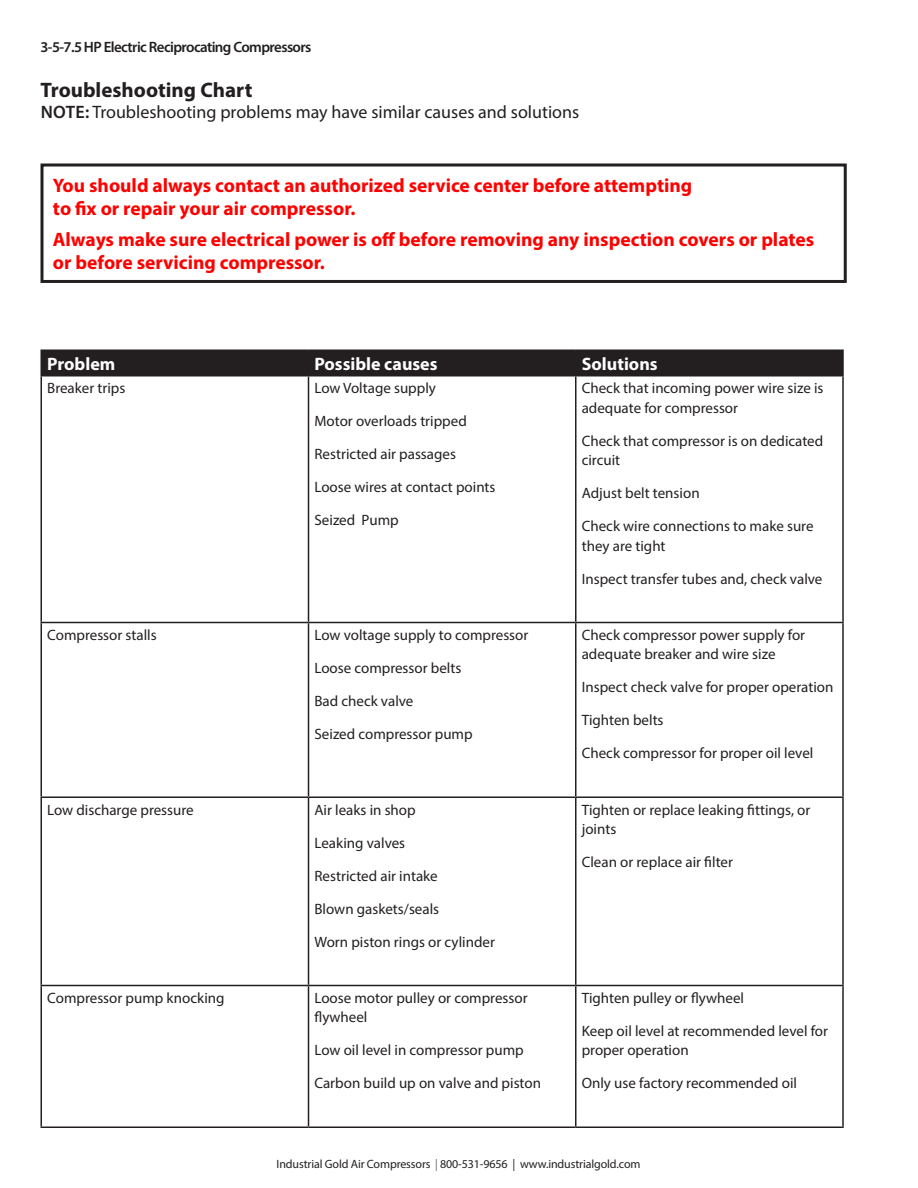
<style>
.page{position:relative;width:918px;height:1188px;background:#fff}
.page>*{position:absolute;margin:0;border:0;box-sizing:border-box;transform-origin:0 0}
.bold_heading{font:700 21px "Myriad Pro";color:#231f20}
.bold_heading-2{font:700 19.5px/23.4px "Myriad Pro";color:#f00}
.bold_heading-3{font:18px "Myriad Pro";color:#231f20}
.Table_Head{font:700 18px "Myriad Pro";color:#fff}
.Table_Text_list{font:15px/19.5px "Myriad Pro";color:#231f20}
.Table_Text{font:15px "Myriad Pro";color:#231f20}
.t1{font:600 15px "Myriad Pro";letter-spacing:-.04em;color:#231f20}
.t2{font:12px "Myriad Pro";letter-spacing:-.01em;color:#231f20}
.s1{font-weight:600}
.s2{font-weight:300}
</style>
<div class="page">
<hr style="left:40px;top:350px;width:269px;height:1px;background:#231f20">
<hr style="left:40px;top:351px;width:2px;height:24px;background:#231f20">
<hr style="left:576px;top:350px;width:268px;height:1px;background:#231f20">
<div style="left:42px;top:350px;width:800px;height:25px;background:#231f20"></div>
<hr style="left:842px;top:351px;width:2px;height:24px;background:#231f20">
<hr style="left:40px;top:375px;width:269px;height:1px;background:#231f20">
<hr style="left:40px;top:376px;width:2px;height:246px;background:#231f20">
<hr style="left:309px;top:375px;width:267px;height:1px;background:#231f20">
<hr style="left:308px;top:376px;width:1px;height:246px;background:#231f20">
<hr style="left:576px;top:375px;width:268px;height:1px;background:#231f20">
<hr style="left:575px;top:376px;width:1px;height:246px;background:#231f20">
<hr style="left:842px;top:376px;width:2px;height:246px;background:#231f20">
<hr style="left:40px;top:622px;width:269px;height:1px;background:#231f20">
<hr style="left:40px;top:623px;width:2px;height:173px;background:#231f20">
<hr style="left:309px;top:622px;width:267px;height:1px;background:#231f20">
<hr style="left:308px;top:623px;width:1px;height:173px;background:#231f20">
<hr style="left:576px;top:622px;width:268px;height:1px;background:#231f20">
<hr style="left:575px;top:623px;width:1px;height:173px;background:#231f20">
<hr style="left:842px;top:623px;width:2px;height:173px;background:#231f20">
<hr style="left:40px;top:796px;width:269px;height:2px;background:#231f20">
<hr style="left:40px;top:798px;width:2px;height:187px;background:#231f20">
<hr style="left:309px;top:796px;width:267px;height:2px;background:#231f20">
<hr style="left:308px;top:798px;width:1px;height:187px;background:#231f20">
<hr style="left:576px;top:796px;width:268px;height:2px;background:#231f20">
<hr style="left:575px;top:798px;width:1px;height:187px;background:#231f20">
<hr style="left:842px;top:798px;width:2px;height:187px;background:#231f20">
<hr style="left:40px;top:985px;width:269px;height:1px;background:#231f20">
<hr style="left:40px;top:986px;width:2px;height:140px;background:#231f20">
<hr style="left:309px;top:985px;width:267px;height:1px;background:#231f20">
<hr style="left:308px;top:986px;width:1px;height:140px;background:#231f20">
<hr style="left:576px;top:985px;width:268px;height:1px;background:#231f20">
<hr style="left:575px;top:986px;width:1px;height:140px;background:#231f20">
<hr style="left:842px;top:986px;width:2px;height:140px;background:#231f20">
<hr style="left:40px;top:1126px;width:269px;height:2px;background:#231f20">
<hr style="left:309px;top:1126px;width:267px;height:2px;background:#231f20">
<hr style="left:576px;top:1126px;width:268px;height:2px;background:#231f20">
<div style="left:40px;top:164px;width:807px;height:119px;border:3px solid #231f20"></div>
<p class="t1" style="left:40px;top:37px;width:273px">3-5-7.5 HP Electric Reciprocating Compressors</p>
<p class="bold_heading" style="left:40px;top:76px;width:213px">Troubleshooting Chart</p>
<p class="bold_heading-3" style="left:41px;top:101px;width:540px"><span class="s1">NOTE:</span> Troubleshooting problems may have similar causes and solutions</p>
<p class="bold_heading-2" style="left:53px;top:173px;width:641px">You should always contact an authorized service center before attempting to fix or repair your air compressor.</p>
<p class="bold_heading-2" style="left:53px;top:227px;width:763px">Always make sure electrical power is off before removing any inspection covers or plates or before servicing compressor.</p>
<p class="Table_Head" style="left:47px;top:352px;width:70px">Problem</p>
<p class="Table_Head" style="left:315px;top:352px;width:125px">Possible causes</p>
<p class="Table_Head" style="left:582px;top:352px;width:77px">Solutions</p>
<p class="Table_Text" style="left:47px;top:379px;width:80px">Breaker trips</p>
<p class="Table_Text_list" style="left:315px;top:378px;width:123px">Low Voltage supply</p>
<p class="Table_Text_list" style="left:315px;top:411px;width:154px">Motor overloads tripped</p>
<p class="Table_Text_list" style="left:315px;top:444px;width:143px">Restricted air passages</p>
<p class="Table_Text_list" style="left:315px;top:477px;width:183px">Loose wires at contact points</p>
<p class="Table_Text_list" style="left:315px;top:510px;width:86px">Seized Pump</p>
<p class="Table_Text_list" style="left:582px;top:378px;width:243px">Check that incoming power wire size is adequate for compressor</p>
<p class="Table_Text_list" style="left:582px;top:430px;width:243px">Check that compressor is on dedicated circuit</p>
<p class="Table_Text_list" style="left:582px;top:483px;width:119px">Adjust belt tension</p>
<p class="Table_Text_list" style="left:582px;top:516px;width:233px">Check wire connections to make sure they are tight</p>
<p class="Table_Text_list" style="left:582px;top:568px;width:242px">Inspect transfer tubes and, check valve</p>
<p class="Table_Text" style="left:47px;top:625px;width:111px">Compressor stalls</p>
<p class="Table_Text_list" style="left:315px;top:625px;width:215px">Low voltage supply to compressor</p>
<p class="Table_Text_list" style="left:315px;top:658px;width:148px">Loose compressor belts</p>
<p class="Table_Text_list" style="left:315px;top:691px;width:100px">Bad check valve</p>
<p class="Table_Text_list" style="left:315px;top:724px;width:160px">Seized compressor pump</p>
<p class="Table_Text" style="left:47px;top:800px;width:148px">Low discharge pressure</p>
<p class="Table_Text_list" style="left:315px;top:799px;width:103px">Air leaks in shop</p>
<p class="Table_Text_list" style="left:315px;top:832px;width:92px">Leaking valves</p>
<p class="Table_Text_list" style="left:315px;top:865px;width:125px">Restricted air intake</p>
<p class="Table_Text_list" style="left:315px;top:898px;width:126px">Blown gaskets/seals</p>
<p class="Table_Text_list" style="left:315px;top:931px;width:182px">Worn piston rings or cylinder</p>
<p class="Table_Text" style="left:47px;top:988px;width:179px">Compressor pump knocking</p>
<p class="Table_Text_list" style="left:315px;top:988px;width:215px">Loose motor pulley or compressor flywheel</p>
<p class="Table_Text_list" style="left:315px;top:1040px;width:211px">Low oil level in compressor pump</p>
<p class="Table_Text_list" style="left:315px;top:1073px;width:228px">Carbon build up on valve and piston</p>
<p class="Table_Text_list" style="left:582px;top:625px;width:225px">Check compressor power supply for adequate breaker and wire size</p>
<p class="Table_Text_list" style="left:582px;top:677px;width:253px">Inspect check valve for proper operation</p>
<p class="Table_Text_list" style="left:582px;top:710px;width:83px">Tighten belts</p>
<p class="Table_Text_list" style="left:582px;top:743px;width:233px">Check compressor for proper oil level</p>
<p class="Table_Text_list" style="left:582px;top:799px;width:230px">Tighten or replace leaking fittings, or joints</p>
<p class="Table_Text_list" style="left:582px;top:852px;width:153px">Clean or replace air filter</p>
<p class="Table_Text_list" style="left:582px;top:988px;width:164px">Tighten pulley or flywheel</p>
<p class="Table_Text_list" style="left:582px;top:1021px;width:248px">Keep oil level at recommended level for proper operation</p>
<p class="Table_Text_list" style="left:582px;top:1073px;width:217px">Only use factory recommended oil</p>
<p class="t2" style="left:277px;top:1157px;width:365px">Industrial Gold Air Compressors <span class="s2">|</span> 800-531-9656 | www.industrialgold.com</p>
</div>
